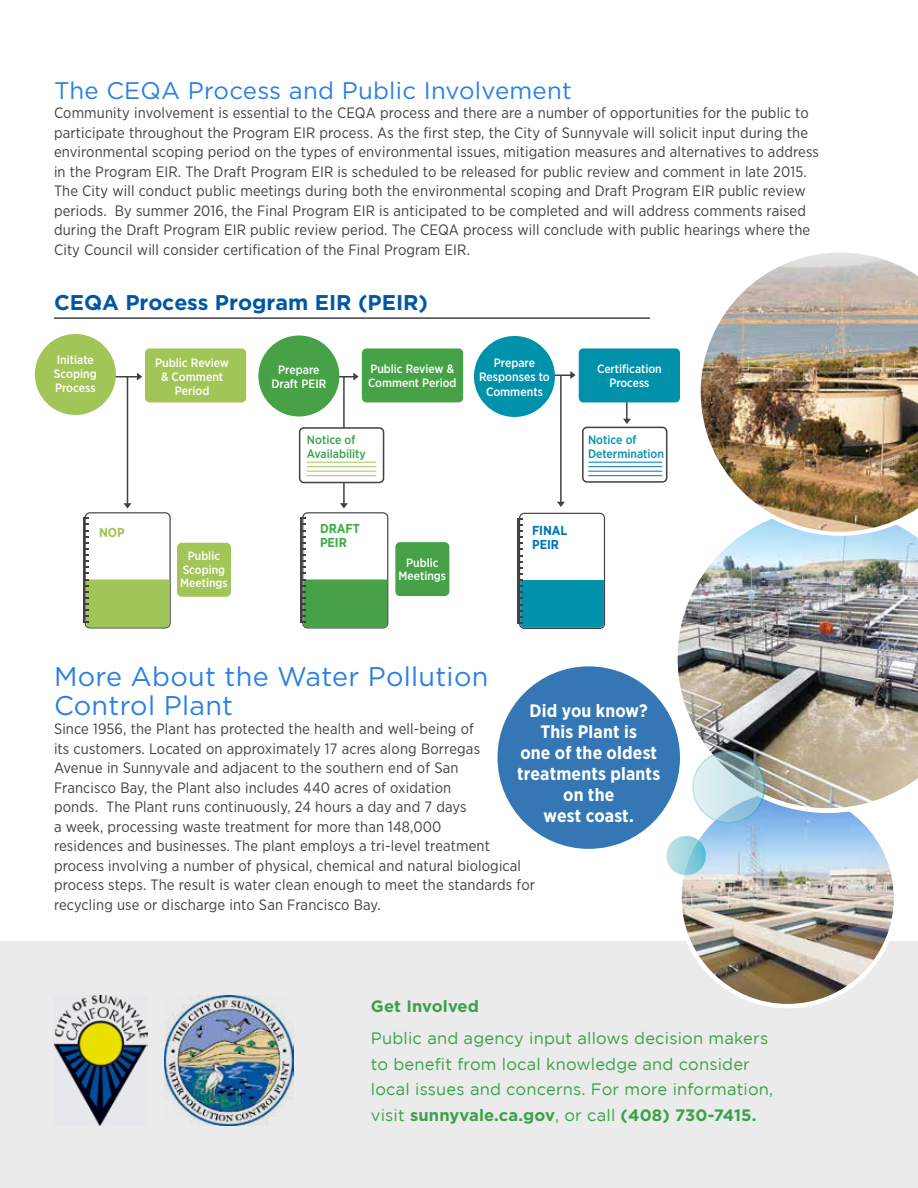
<style>
.page{position:relative;width:918px;height:1188px;background:#fff}
.page>*{position:absolute;margin:0;border:0;box-sizing:border-box;transform-origin:0 0}
.t1{font:27px/28.5px "Gotham";letter-spacing:.01em;color:#2c80e3}
.t2{font:24px "Gotham";letter-spacing:.01em;color:#2c80e3}
.t3{font:700 21.3px "Gotham";color:#0157a4}
.t4{font:700 18px/21px "Gotham Narrow";letter-spacing:.01em;color:#fff;text-align:center}
.t5{font:16.5px/25.5px "Gotham";letter-spacing:.01em;color:#3ba249}
.t6{font:700 16.5px "Gotham";letter-spacing:.01em;color:#3ba249}
.t7{font:15px/19.5px "Gotham Narrow";letter-spacing:.01em;color:#414042}
.t8{font:700 13.05px/14.2px "Gotham Narrow";letter-spacing:-.005em;color:#41ad49}
.t9{font:700 13.05px/14.2px "Gotham Narrow";letter-spacing:-.005em;color:#0076b9}
.t10{font:700 13.05px "Gotham Narrow";color:#a2c558}
.t11{font:500 12.15px/14.2px "Gotham Narrow";color:#fff;text-align:center}
.t12{font:500 12.15px/14.2px "Gotham Narrow";color:#0091ab}
.t13{font:500 12.15px/14.2px "Gotham Narrow";color:#3ba249}
.t14{font:500 12px/13.5px "Gotham Narrow";color:#fff;text-align:center}
.s1{font-weight:700}
</style>
<div class="page">
<div style="left:0;top:941px;width:918px;height:247px;background:#ebebec"></div>
<div style="left:497px;top:666px;width:183px;height:183px;background:#3577b5;border-radius:50%"></div>
<img style="left:54px;top:996px;width:94px;height:129px">
<img style="left:164px;top:996px;width:130px;height:129px">
<img style="left:679px;top:790px;width:217px;height:216px;border-radius:108px">
<img style="left:673px;top:536px;width:245px;height:277px">
<img style="left:700px;top:252px;width:218px;height:284px">
<svg style="left:692px;top:751px;width:73px;height:73px;background:#b1cbd4"></svg>
<svg style="left:667px;top:836px;width:38px;height:39px"></svg>
<div style="left:666px;top:836px;width:40px;height:40px;border:2px solid #fff;border-radius:50%"></div>
<hr style="left:54px;top:317px;width:596px;height:2px;background:#414042">
<hr style="left:104px;top:376px;width:36px;height:2px;background:#414042">
<hr style="left:127px;top:377px;width:1px;height:130px;background:#414042">
<svg style="left:137px;top:373px;width:5px;height:8px"></svg>
<hr style="left:320px;top:376px;width:36px;height:2px;background:#414042">
<hr style="left:343px;top:377px;width:2px;height:130px;background:#414042">
<svg style="left:353px;top:373px;width:6px;height:8px"></svg>
<hr style="left:537px;top:375px;width:36px;height:1px;background:#414042">
<hr style="left:560px;top:375px;width:2px;height:130px;background:#414042">
<hr style="left:626px;top:375px;width:2px;height:47px;background:#414042">
<svg style="left:557px;top:502px;width:8px;height:5px"></svg>
<svg style="left:623px;top:419px;width:8px;height:5px"></svg>
<svg style="left:570px;top:371px;width:6px;height:8px"></svg>
<div style="left:35px;top:334px;width:81px;height:81px;background:#a2c558;border-radius:50%"></div>
<div style="left:258px;top:336px;width:81px;height:81px;background:#47a247;border-radius:50%"></div>
<div style="left:474px;top:336px;width:81px;height:81px;background:#0091ab;border-radius:50%"></div>
<div style="left:145px;top:348px;width:101px;height:54px;background:#a2c558;border-radius:4px"></div>
<div style="left:362px;top:348px;width:101px;height:54px;background:#47a247;border-radius:4px"></div>
<div style="left:579px;top:348px;width:101px;height:54px;background:#0091ab;border-radius:4px"></div>
<div style="left:300px;top:428px;width:84px;height:55px;background:#fff;border-radius:4px"></div>
<div style="left:299px;top:427px;width:85px;height:56px;border:2px solid #414042;border-radius:4px"></div>
<div style="left:582px;top:427px;width:85px;height:56px;border:2px solid #414042;border-radius:4px"></div>
<svg style="left:83px;top:503px;width:88px;height:126px"></svg>
<svg style="left:301px;top:503px;width:87px;height:126px"></svg>
<svg style="left:517px;top:513px;width:88px;height:116px"></svg>
<div style="left:395px;top:542px;width:54px;height:54px;background:#47a247;border-radius:5px"></div>
<div style="left:177px;top:543px;width:54px;height:54px;background:#a2c558;border-radius:5px"></div>
<hr style="left:307px;top:462px;width:69px;height:1px;background:#a2c558">
<hr style="left:588px;top:462px;width:74px;height:1px;background:#0076b9">
<hr style="left:307px;top:466px;width:69px;height:1px;background:#a2c558">
<hr style="left:588px;top:466px;width:74px;height:1px;background:#0076b9">
<hr style="left:307px;top:471px;width:69px;height:1px;background:#a2c558">
<hr style="left:588px;top:471px;width:74px;height:1px;background:#0076b9">
<hr style="left:307px;top:475px;width:69px;height:1px;background:#a2c558">
<hr style="left:588px;top:475px;width:74px;height:1px;background:#0076b9">
<h2 class="t2" style="left:54px;top:77px;width:519px">The CEQA Process and Public Involvement</h2>
<p class="t7" style="left:54px;top:103px;width:766px">Community involvement is essential to the CEQA process and there are a number of opportunities for the public to participate throughout the Program EIR process. As the first step, the City of Sunnyvale will solicit input during the environmental scoping period on the types of environmental issues, mitigation measures and alternatives to address in the Program EIR. The Draft Program EIR is scheduled to be released for public review and comment in late 2015.<br>The City will conduct public meetings during both the environmental scoping and Draft Program EIR public review periods. By summer 2016, the Final Program EIR is anticipated to be completed and will address comments raised during the Draft Program EIR public review period. The CEQA process will conclude with public hearings where the City Council will consider certification of the Final Program EIR.</p>
<h3 class="t3" style="left:54px;top:290px;width:376px">CEQA Process Program EIR (PEIR)</h3>
<p class="t11" style="left:54px;top:352px;width:44px;text-align:left">Initiate<br>Scoping<br>Process</p>
<p class="t11" style="left:155px;top:355px;width:75px">Public Review &amp; Comment<br>Period</p>
<p class="t11" style="left:272px;top:362px;width:56px">Prepare<br>Draft PEIR</p>
<p class="t14" style="left:368px;top:362px;width:90px;text-align:left">Public Review &amp;<br>Comment Period</p>
<p class="t13" style="left:307px;top:432px;width:60px">Notice of<br>Availability</p>
<p class="t11" style="left:479px;top:355px;width:72px">Prepare<br>Responses to<br>Comments</p>
<p class="t14" style="left:597px;top:362px;width:66px">Certification<br>Process</p>
<p class="t12" style="left:588px;top:432px;width:78px">Notice of<br>Determination</p>
<p class="t10" style="left:99px;top:524px;width:27px">NOP</p>
<p class="t8" style="left:320px;top:521px;width:39px">Draft<br>PEIR</p>
<p class="t9" style="left:532px;top:523px;width:37px">Final<br>PEIR</p>
<p class="t14" style="left:180px;top:549px;width:49px">Public<br>Scoping<br>Meetings</p>
<p class="t14" style="left:399px;top:556px;width:49px">Public<br>Meetings</p>
<h1 class="t1" style="left:54px;top:662px;width:436px">More About the Water Pollution<br>Control Plant</h1>
<p class="t7" style="left:54px;top:719px;width:483px">Since 1956, the Plant has protected the health and well-being of<br>its customers. Located on approximately 17 acres along Borregas<br>Avenue in Sunnyvale and adjacent to the southern end of San<br>Francisco Bay, the Plant also includes 440 acres of oxidation<br>ponds. The Plant runs continuously, 24 hours a day and 7 days<br>a week, processing waste treatment for more than 148,000<br>residences and businesses. The plant employs a tri-level treatment process involving a number of physical, chemical and natural biological process steps. The result is water clean enough to meet the standards for recycling use or discharge into San Francisco Bay.</p>
<p class="t4" style="left:517px;top:700px;width:144px">Did you know?<br>This Plant is<br>one of the oldest treatments plants on the<br>west coast.</p>
<p class="t6" style="left:371px;top:997px;width:110px">Get Involved</p>
<p class="t5" style="left:371px;top:1026px;width:404px">Public and agency input allows decision makers to benefit from local knowledge and consider local issues and concerns. For more information, visit <span class="s1">sunnyvale.ca.gov</span>, or call <span class="s1">(408) 730-7415.</span></p>
</div>
